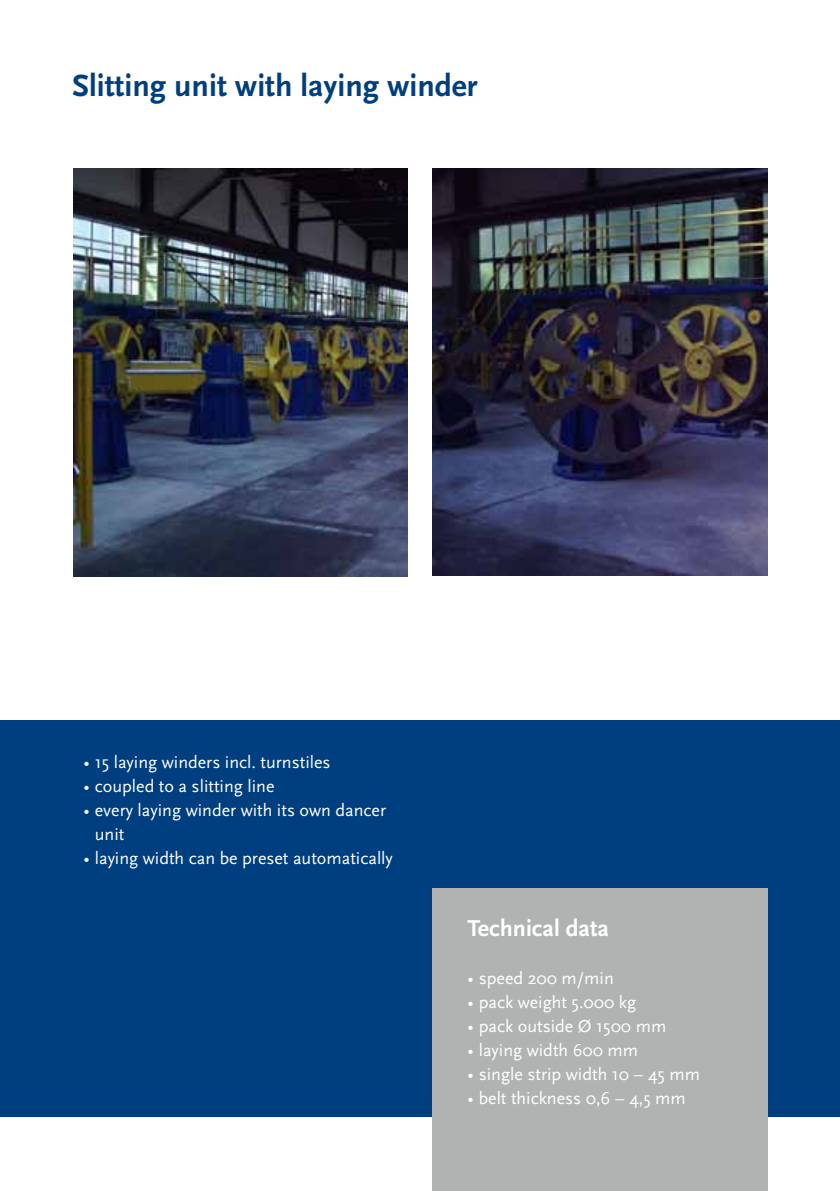
<style>
.page{position:relative;width:840px;height:1191px;background:#fff}
.page>*{position:absolute;margin:0;border:0;box-sizing:border-box;transform-origin:0 0}
.t1{font:700 32px "Scala Sans";color:#003f7f}
.t2{font:700 24px "Scala Sans";color:#fff}
.t3{font:18px/24px "Scala Sans";color:#fff}
</style>
<div class="page">
<div style="left:0;top:720px;width:839px;height:397px;background:#003f7f"></div>
<img style="left:73px;top:169px;width:335px;height:407px">
<img style="left:432px;top:168px;width:335px;height:407px">
<div style="left:432px;top:888px;width:335px;height:303px;background:#b1b3b2"></div>
<h1 class="t1" style="left:72px;top:68px;width:407px">Slitting unit with laying winder</h1>
<p class="t3" style="left:83px;top:750px;width:248px">• 15 laying winders incl. turnstiles</p>
<p class="t3" style="left:83px;top:774px;width:192px">• coupled to a slitting line</p>
<p class="t3" style="left:95px;top:798px;width:293px;text-indent:-11px">• every laying winder with its own dancer unit</p>
<p class="t3" style="left:83px;top:846px;width:311px">• laying width can be preset automatically</p>
<h2 class="t2" style="left:467px;top:915px;width:143px">Technical data</h2>
<p class="t3" style="left:467px;top:966px;width:148px">• speed 200 m/min</p>
<p class="t3" style="left:467px;top:990px;width:170px">• pack weight 5.000 kg</p>
<p class="t3" style="left:467px;top:1014px;width:200px">• pack outside Ø 1500 mm</p>
<p class="t3" style="left:467px;top:1038px;width:172px">• laying width 600 mm</p>
<p class="t3" style="left:467px;top:1062px;width:234px">• single strip width 10 – 45 mm</p>
<p class="t3" style="left:467px;top:1086px;width:220px">• belt thickness 0,6 – 4,5 mm</p>
</div>
